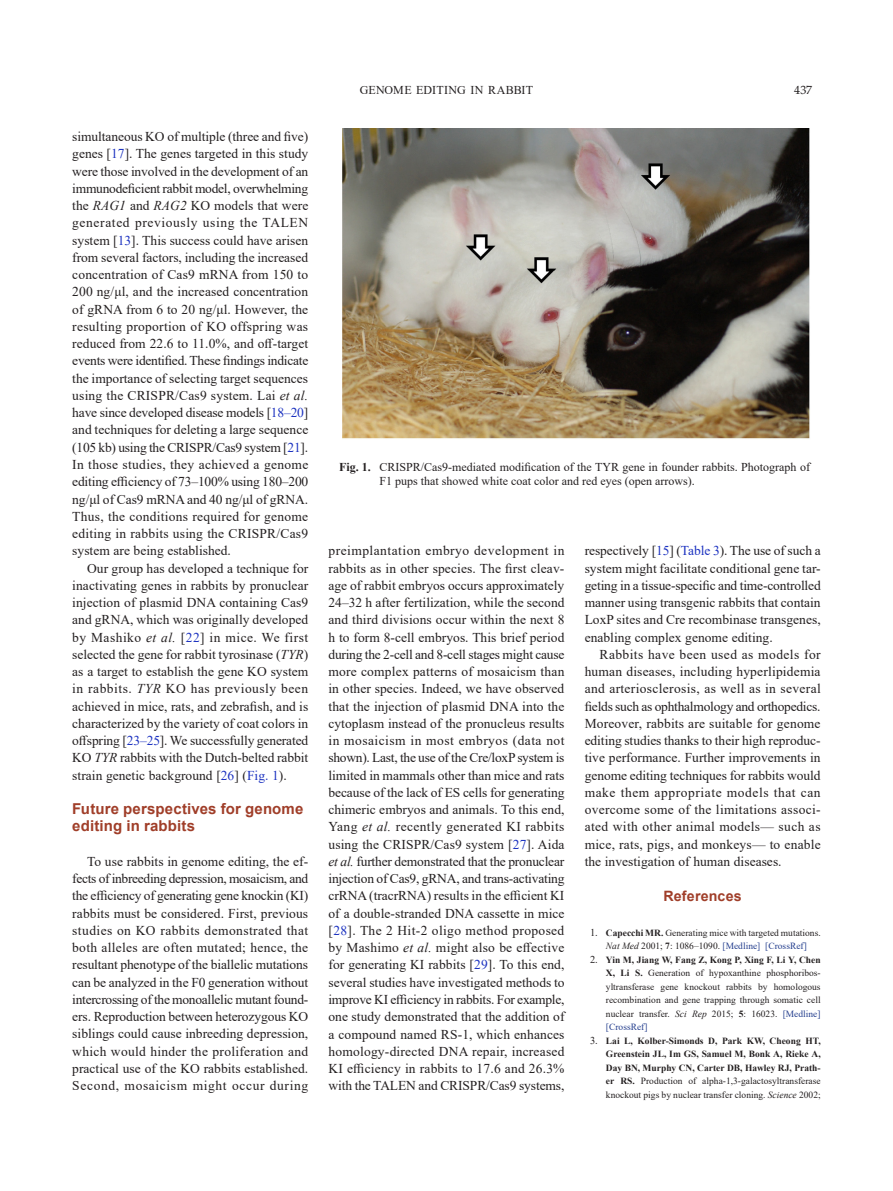
<style>
.page{position:relative;width:893px;height:1191px;background:#fff}
.page>*{position:absolute;margin:0;border:0;box-sizing:border-box;transform-origin:0 0}
.t1{font:700 15px/17.2px "Arial";letter-spacing:.01em;color:#a03e29}
.t2{font:700 14.25px "Arial";letter-spacing:.01em;color:#a03e29}
.t3{font:13.5px/17.2px "Times New Roman";color:#231f20;text-align:justify}
.t4{font:12px/13.5px "Times New Roman";color:#231f20}
.t5{font:12px "Times New Roman";letter-spacing:.02em;color:#231f20}
.t6{font:12px "Palatino Linotype";color:#231f20}
.t7{font:9.45px/13.5px "Times New Roman";color:#231f20;text-align:center}
.t8{font:700 9.45px/13.5px "Times New Roman";color:#231f20;text-align:justify}
.s1{color:#1c32c0}
.s2{font-style:italic}
.s3{font-weight:700}
.s4{font-size:10.5px}
.s5{color:#253f8e}
.s6{font-weight:400;font-size:10.5px}
.s7{font-weight:400}
.s8{font-weight:400;font-style:italic}
</style>
<div class="page">
<img style="left:342px;top:129px;width:468px;height:310px">
<p class="t3" style="left:72px;top:127px;width:238px">simultaneous KO of multiple (three and five) genes [<span class="s1">17</span>]. The genes targeted in this study were those involved in the development of an immunodeficient rabbit model, overwhelming the <span class="s2">RAG1</span> and <span class="s2">RAG2</span> KO models that were generated previously using the TALEN system [<span class="s1">13</span>]. This success could have arisen from several factors, including the increased concentration of Cas9 mRNA from 150 to 200 ng/μl, and the increased concentration of gRNA from 6 to 20 ng/μl. However, the resulting proportion of KO offspring was reduced from 22.6 to 11.0%, and off-target events were identified. These findings indicate the importance of selecting target sequences using the CRISPR/Cas9 system. Lai <span class="s2">et al. </span>have since developed disease models [<span class="s1">18–20</span>] and techniques for deleting a large sequence (105 kb) using the CRISPR/Cas9 system [<span class="s1">21</span>].<br>In those studies, they achieved a genome editing efficiency of 73–100% using 180–200 ng/μl of Cas9 mRNA and 40 ng/μl of gRNA.<br>Thus, the conditions required for genome editing in rabbits using the CRISPR/Cas9 system are being established.</p>
<p class="t3" style="left:72px;top:559px;width:238px;text-indent:15px">Our group has developed a technique for inactivating genes in rabbits by pronuclear injection of plasmid DNA containing Cas9 and gRNA, which was originally developed by Mashiko <span class="s2">et al.</span> [<span class="s1">22</span>] in mice. We first selected the gene for rabbit tyrosinase (<span class="s2">TYR</span>) as a target to establish the gene KO system in rabbits. <span class="s2">TYR</span> KO has previously been achieved in mice, rats, and zebrafish, and is characterized by the variety of coat colors in offspring [<span class="s1">23–25</span>]. We successfully generated KO <span class="s2">TYR</span> rabbits with the Dutch-belted rabbit strain genetic background [<span class="s1">26</span>] (<span class="s1">Fig. 1</span>).</p>
<p class="t1" style="left:72px;top:800px;width:233px">Future perspectives for genome editing in rabbits</p>
<p class="t3" style="left:72px;top:852px;width:238px;text-indent:15px">To use rabbits in genome editing, the ef&shy;fects of inbreeding depression, mosaicism, and the efficiency of generating gene knockin (KI) rabbits must be considered. First, previous studies on KO rabbits demonstrated that both alleles are often mutated; hence, the resultant phenotype of the biallelic mutations can be analyzed in the F0 generation without intercrossing of the monoallelic mutant found&shy;ers. Reproduction between heterozygous KO siblings could cause inbreeding depression, which would hinder the proliferation and practical use of the KO rabbits established.<br>Second, mosaicism might occur during</p>
<p class="t5" style="left:360px;top:81px;width:175px">GENOME EDITING IN RABBIT</p>
<p class="t6" style="left:794px;top:81px;width:19px">437</p>
<p class="t4" style="left:380px;top:460px;width:432px;text-indent:-40px"><span class="s3">Fig. 1.</span> CRISPR/Cas9-mediated modification of the TYR gene in founder rabbits. Photograph of<br>F1 pups that showed white coat color and red eyes (open arrows).</p>
<p class="t3" style="left:328px;top:541px;width:238px">preimplantation embryo development in rabbits as in other species. The first cleav&shy;age of rabbit embryos occurs approximately 24–32 h after fertilization, while the second and third divisions occur within the next 8 h to form 8-cell embryos. This brief period during the 2-cell and 8-cell stages might cause more complex patterns of mosaicism than in other species. Indeed, we have observed that the injection of plasmid DNA into the cytoplasm instead of the pronucleus results in mosaicism in most embryos (data not shown). Last, the use of the Cre/loxP system is limited in mammals other than mice and rats because of the lack of ES cells for generating chimeric embryos and animals. To this end, Yang <span class="s2">et al.</span> recently generated KI rabbits using the CRISPR/Cas9 system [<span class="s1">27</span>]. Aida <span class="s2">et al.</span> further demonstrated that the pronuclear injection of Cas9, gRNA, and trans-activating crRNA (tracrRNA) results in the efficient KI of a double-stranded DNA cassette in mice [<span class="s1">28</span>]. The 2 Hit-2 oligo method proposed by Mashimo <span class="s2">et al.</span> might also be effective for generating KI rabbits [<span class="s1">29</span>]. To this end, several studies have investigated methods to improve KI efficiency in rabbits. For example, one study demonstrated that the addition of a compound named RS-1, which enhances homology-directed DNA repair, increased KI efficiency in rabbits to 17.6 and 26.3% with the TALEN and CRISPR/Cas9 systems,</p>
<p class="t3" style="left:585px;top:542px;width:238px">respectively [<span class="s1">15</span>] (<span class="s1">Table 3</span>). The use of such a system might facilitate conditional gene tar&shy;geting in a tissue-specific and time-controlled manner using transgenic rabbits that contain LoxP sites and Cre recombinase transgenes, enabling complex genome editing.</p>
<p class="t3" style="left:585px;top:645px;width:238px;text-indent:15px">Rabbits have been used as models for human diseases, including hyperlipidemia and arteriosclerosis, as well as in several fields such as ophthalmology and orthopedics.<br>Moreover, rabbits are suitable for genome editing studies thanks to their high reproduc&shy;tive performance. Further improvements in genome editing techniques for rabbits would make them appropriate models that can overcome some of the limitations associ&shy;ated with other animal models— such as mice, rats, pigs, and monkeys— to enable the investigation of human diseases.</p>
<p class="t2" style="left:664px;top:886px;width:80px">References</p>
<p class="t7" style="left:590px;top:925px;width:232px"><span class="s4">1.</span> <span class="s3">Capecchi MR.</span> Generating mice with targeted mutations.<br><span class="s2">Nat Med</span> 2001; <span class="s3">7</span>: 1086–1090. <span class="s5">[Medline] [CrossRef]</span></p>
<p class="t7" style="left:606px;top:952px;width:216px;text-align:justify;text-indent:-16px"><span class="s4">2.</span> <span class="s3">Yin M, Jiang W, Fang Z, Kong P, Xing F, Li Y, Chen X, Li S.</span> Generation of hypoxanthine phosphoribos&shy;yltransferase gene knockout rabbits by homologous recombination and gene trapping through somatic cell nuclear transfer. <span class="s2">Sci Rep</span> 2015; <span class="s3">5</span>: 16023. <span class="s5">[Medline] [CrossRef]</span></p>
<p class="t8" style="left:606px;top:1033px;width:216px;text-indent:-16px"><span class="s6">3.</span> Lai L, Kolber-Simonds D, Park KW, Cheong HT, Greenstein JL, Im GS, Samuel M, Bonk A, Rieke A, Day BN, Murphy CN, Carter DB, Hawley RJ, Prath&shy;er RS. <span class="s7">Production of alpha-1,3-galactosyltransferase knockout pigs by nuclear transfer cloning.</span> <span class="s8">Science</span> <span class="s7">2002;</span></p>
</div>
